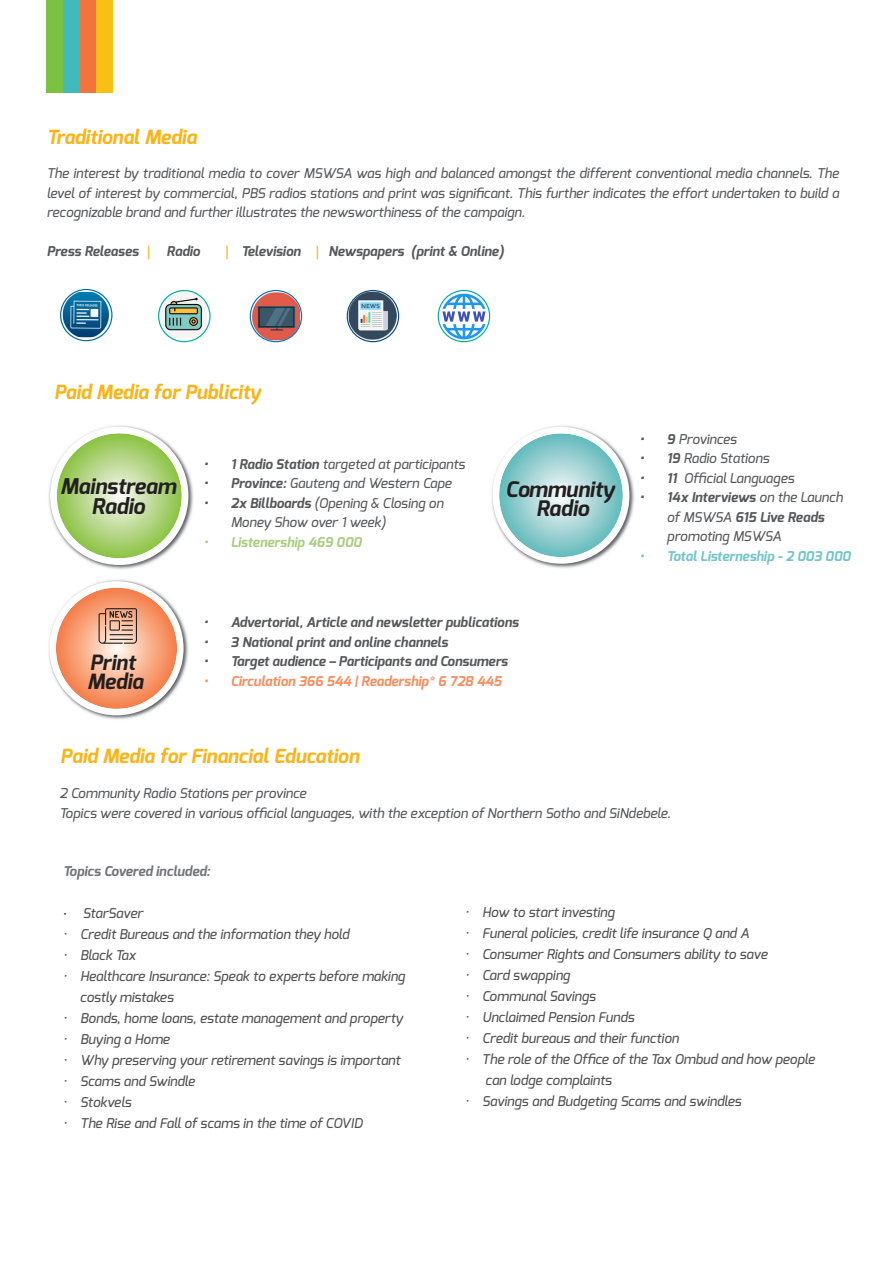
<style>
.page{position:relative;width:893px;height:1263px;background:#fff}
.page>*{position:absolute;margin:0;border:0;box-sizing:border-box;transform-origin:0 0}
.t1{font:italic 700 21.6px/19.5px "Exo";color:#231f20;text-align:center}
.t2{font:italic 700 21.45px/19.4px "Exo";color:#231f20;text-align:center}
.t3{font:italic 700 21px/18.9px "Exo";color:#231f20}
.t4{font:italic 700 19.5px "Exo";color:#fbb316}
.t5{font:italic 500 13.5px/19.5px "Exo";color:#57585a}
.t6{font:italic 500 13.5px "Exo";color:#505052}
.t7{font:italic 700 13.5px "Exo";color:#57585a}
.t8{font:italic 700 13.5px "Exo";color:#f68d5e}
.t9{font:italic 700 13.5px "Exo";color:#72c5c7}
.t10{font:italic 700 13.5px "Exo";color:#747578}
.t11{font:italic 700 13.5px "Exo";color:#a9cd7f}
.s1{font-family:"Exotic 350 BT";font-style:normal;color:#fbb316}
.s2{font-weight:700}
.s3{font-family:"Minion Pro";font-weight:400;font-style:normal;font-size:18px}
</style>
<div class="page">
<div style="left:96px;top:0;width:16px;height:93px;background:#f9bf14"></div>
<div style="left:80px;top:0;width:16px;height:93px;background:#f3733d"></div>
<div style="left:63px;top:0;width:17px;height:93px;background:#41babc"></div>
<div style="left:47px;top:0;width:16px;height:93px;background:#7bc142"></div>
<img style="left:48px;top:579px;width:141px;height:141px">
<div style="left:49px;top:581px;width:135px;height:134px;background:#fff;border-radius:50%"></div>
<svg style="left:56px;top:588px;width:121px;height:121px;background:#f7a178"></svg>
<svg style="left:99px;top:608px;width:38px;height:36px"></svg>
<img style="left:491px;top:425px;width:144px;height:143px">
<div style="left:492px;top:427px;width:137px;height:137px;background:#fff;border-radius:50%"></div>
<svg style="left:499px;top:433px;width:124px;height:124px;background:#98d0d1"></svg>
<img style="left:61px;top:292px;width:50px;height:45px">
<div style="left:60px;top:289px;width:53px;height:52px;border:1px solid #076fa5;border-radius:50%"></div>
<img style="left:159px;top:291px;width:48px;height:47px">
<div style="left:158px;top:290px;width:53px;height:52px;border:1px solid #00b09e;border-radius:50%"></div>
<img style="left:252px;top:292px;width:48px;height:48px">
<div style="left:250px;top:290px;width:52px;height:52px;border:1px solid #0075c7;border-radius:50%"></div>
<img style="left:348px;top:291px;width:49px;height:49px">
<div style="left:347px;top:290px;width:52px;height:52px;border:1px solid #0a4f7d;border-radius:50%"></div>
<img style="left:438px;top:291px;width:52px;height:51px;border-radius:26px">
<div style="left:438px;top:290px;width:52px;height:52px;border:1px solid #00b09e;border-radius:50%"></div>
<img style="left:48px;top:425px;width:146px;height:144px">
<div style="left:50px;top:427px;width:138px;height:138px;background:#fff;border-radius:50%"></div>
<svg style="left:57px;top:433px;width:125px;height:125px;background:#b1d480"></svg>
<h3 class="t4" style="left:47px;top:128px;width:151px">Traditional Media</h3>
<p class="t5" style="left:47px;top:164px;width:794px;text-align:justify">The interest by traditional media to cover MSWSA was high and balanced amongst the different conventional media channels. The level of interest by commercial, PBS radios stations and print was significant. This further indicates the effort undertaken to build a recognizable brand and further illustrates the newsworthiness of the campaign.</p>
<p class="t7" style="left:47px;top:245px;width:155px">Press Releases <span class="s1">|</span> Radio</p>
<p class="t7" style="left:224px;top:245px;width:282px"><span class="s1">|</span> Television <span class="s1">|</span> Newspapers (print &amp; Online)</p>
<h3 class="t4" style="left:54px;top:383px;width:208px">Paid Media for Publicity</h3>
<h1 class="t1" style="left:60px;top:478px;width:118px">Mainstream<br>Radio</h1>
<p class="t5" style="left:204px;top:455px;width:263px"><span class="s2">• 1 Radio Station</span> targeted at participants</p>
<p class="t5" style="left:204px;top:474px;width:249px"><span class="s2">• Province:</span> Gauteng and Western Cape</p>
<p class="t5" style="left:231px;top:494px;width:214px;text-indent:-27px"><span class="s2">• 2x Billboards</span> (Opening &amp; Closing on<br>Money Show over 1 week)</p>
<p class="t11" style="left:204px;top:535px;width:160px">• Listenership 469 000</p>
<h2 class="t2" style="left:505px;top:482px;width:111px">Community<br>Radio</h2>
<h3 class="t3" style="left:87px;top:655px;width:58px">Print<br>Media</h3>
<p class="t7" style="left:204px;top:616px;width:316px">• Advertorial, Article and newsletter publications</p>
<p class="t7" style="left:204px;top:636px;width:246px">• 3 National print and online channels</p>
<p class="t7" style="left:204px;top:655px;width:306px">• Target audience – Participants and Consumers</p>
<p class="t8" style="left:204px;top:675px;width:299px">• Circulation 366 544 | Readership* 6 728 445</p>
<h3 class="t4" style="left:60px;top:747px;width:300px">Paid Media for Financial Education</h3>
<p class="t5" style="left:640px;top:430px;width:98px"><span class="s2">• 9</span> Provinces</p>
<p class="t5" style="left:640px;top:450px;width:131px"><span class="s2">• 19</span> Radio Stations</p>
<p class="t5" style="left:640px;top:469px;width:156px"><span class="s2">• 11</span> Official Languages</p>
<p class="t5" style="left:667px;top:489px;width:177px;text-indent:-27px"><span class="s2">• 14x Interviews</span> on the Launch of MSWSA <span class="s2">615 Live Reads </span>promoting MSWSA</p>
<p class="t9" style="left:640px;top:550px;width:212px">• Total Listerneship - 2 003 000</p>
<p class="t5" style="left:59px;top:785px;width:613px">2 Community Radio Stations per province<br>Topics were covered in various official languages, with the exception of Northern Sotho and SiNdebele.</p>
<p class="t10" style="left:63px;top:865px;width:149px">Topics Covered included:</p>
<p class="t6" style="left:63px;top:906px;width:81px"><span class="s3">·</span> StarSaver</p>
<p class="t6" style="left:63px;top:927px;width:288px">· Credit Bureaus and the information they hold</p>
<p class="t6" style="left:63px;top:948px;width:74px">· Black Tax</p>
<p class="t6" style="left:63px;top:969px;width:343px">· Healthcare Insurance: Speak to experts before making</p>
<p class="t6" style="left:80px;top:990px;width:95px">costly mistakes</p>
<p class="t6" style="left:63px;top:1011px;width:341px">· Bonds, home loans, estate management and property</p>
<p class="t6" style="left:63px;top:1032px;width:108px">· Buying a Home</p>
<p class="t6" style="left:63px;top:1053px;width:339px">· Why preserving your retirement savings is important</p>
<p class="t6" style="left:63px;top:1074px;width:133px">· Scams and Swindle</p>
<p class="t6" style="left:63px;top:1095px;width:70px">· Stokvels</p>
<p class="t6" style="left:63px;top:1116px;width:301px">· The Rise and Fall of scams in the time of COVID</p>
<p class="t6" style="left:465px;top:905px;width:151px">· How to start investing</p>
<p class="t6" style="left:465px;top:926px;width:286px">· Funeral policies, credit life insurance Q and A</p>
<p class="t6" style="left:465px;top:947px;width:304px">· Consumer Rights and Consumers ability to save</p>
<p class="t6" style="left:465px;top:968px;width:107px">· Card swapping</p>
<p class="t6" style="left:465px;top:989px;width:132px">· Communal Savings</p>
<p class="t6" style="left:465px;top:1010px;width:171px">· Unclaimed Pension Funds</p>
<p class="t6" style="left:465px;top:1031px;width:215px">· Credit bureaus and their function</p>
<p class="t6" style="left:465px;top:1052px;width:351px">· The role of the Office of the Tax Ombud and how people</p>
<p class="t6" style="left:485px;top:1073px;width:128px">can lodge complaints</p>
<p class="t6" style="left:465px;top:1094px;width:278px">· Savings and Budgeting Scams and swindles</p>
</div>
